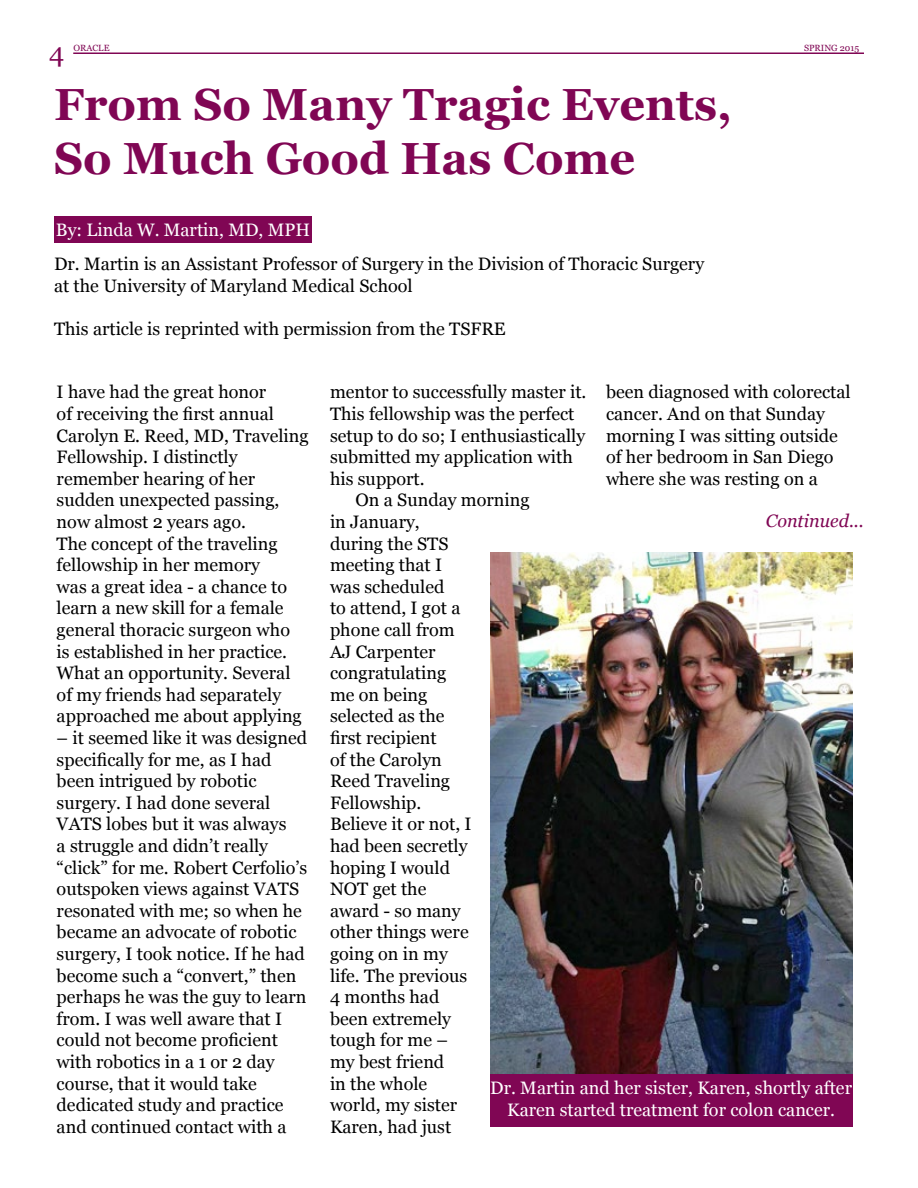
<style>
.page{position:relative;width:918px;height:1188px;background:#fff}
.page>*{position:absolute;margin:0;border:0;box-sizing:border-box;transform-origin:0 0}
.t1{font:700 45px/54px "Georgia";color:#800654}
.t2{font:27px "Georgia";color:#800654}
.t3{font:18px/21.6px "Georgia";color:#000}
.t4{font:18px/21.6px "Georgia";color:#fff;text-align:center}
.t5{font:italic 18px "Georgia";color:#800654}
.t6{font:9px "Georgia";color:#800654}
</style>
<div class="page">
<img style="left:490px;top:553px;width:362px;height:522px">
<div style="left:490px;top:1075px;width:362px;height:52px;background:#800654"></div>
<hr style="left:73px;top:52px;width:791px;height:2px;background:#800654">
<div style="left:54px;top:216px;width:258px;height:26px;background:#800654"></div>
<h2 class="t2" style="left:49px;top:38px;width:17px">4</h2>
<p class="t6" style="left:804px;top:43px;width:57px">SPRING 2015</p>
<p class="t6" style="left:73px;top:43px;width:38px">ORACLE</p>
<h1 class="t1" style="left:54px;top:77px;width:679px">From So Many Tragic Events,<br>So Much Good Has Come</h1>
<p class="t4" style="left:56px;top:219px;width:256px">By: Linda W. Martin, MD, MPH</p>
<p class="t3" style="left:54px;top:253px;width:652px">Dr. Martin is an Assistant Professor of Surgery in the Division of Thoracic Surgery at the University of Maryland Medical School</p>
<p class="t3" style="left:54px;top:318px;width:453px">This article is reprinted with permission from the TSFRE</p>
<p class="t3" style="left:57px;top:381px;width:254px">I have had the great honor<br>of receiving the first annual<br>Carolyn E. Reed, MD, Traveling<br>Fellowship. I distinctly remember hearing of her sudden unexpected passing, now almost 2 years ago.<br>The concept of the traveling fellowship in her memory<br>was a great idea - a chance to learn a new skill for a female general thoracic surgeon who<br>is established in her practice.<br>What an opportunity. Several of my friends had separately approached me about applying</p>
<p class="t3" style="left:57px;top:727px;width:252px">– it seemed like it was designed specifically for me, as I had been intrigued by robotic surgery. I had done several<br>VATS lobes but it was always<br>a struggle and didn’t really “click” for me. Robert Cerfolio’s outspoken views against VATS resonated with me; so when he became an advocate of robotic surgery, I took notice. If he had become such a “convert,” then perhaps he was the guy to learn from. I was well aware that I could not become proficient with robotics in a 1 or 2 day course, that it would take dedicated study and practice and continued contact with a</p>
<p class="t3" style="left:330px;top:381px;width:258px">mentor to successfully master it.</p>
<p class="t3" style="left:330px;top:403px;width:246px">This fellowship was the perfect</p>
<p class="t3" style="left:330px;top:425px;width:257px">setup to do so; I enthusiastically</p>
<p class="t3" style="left:330px;top:446px;width:244px">submitted my application with</p>
<p class="t3" style="left:330px;top:468px;width:96px">his support.</p>
<p class="t3" style="left:356px;top:489px;width:176px">On a Sunday morning</p>
<p class="t3" style="left:330px;top:511px;width:91px">in January,</p>
<p class="t3" style="left:330px;top:533px;width:120px">during the STS</p>
<p class="t3" style="left:330px;top:554px;width:114px">meeting that I</p>
<p class="t3" style="left:330px;top:576px;width:116px">was scheduled</p>
<p class="t3" style="left:330px;top:597px;width:132px">to attend, I got a</p>
<p class="t3" style="left:330px;top:619px;width:126px">phone call from</p>
<p class="t3" style="left:330px;top:641px;width:107px">AJ Carpenter</p>
<p class="t3" style="left:330px;top:662px;width:118px">congratulating</p>
<p class="t3" style="left:330px;top:684px;width:99px">me on being</p>
<p class="t3" style="left:330px;top:705px;width:116px">selected as the</p>
<p class="t3" style="left:330px;top:727px;width:108px">first recipient</p>
<p class="t3" style="left:330px;top:749px;width:113px">of the Carolyn</p>
<p class="t3" style="left:330px;top:770px;width:122px">Reed Traveling</p>
<p class="t3" style="left:330px;top:792px;width:93px">Fellowship.</p>
<p class="t3" style="left:330px;top:813px;width:143px">Believe it or not, I</p>
<p class="t3" style="left:330px;top:835px;width:139px">had been secretly</p>
<p class="t3" style="left:330px;top:857px;width:122px">hoping I would</p>
<p class="t3" style="left:330px;top:878px;width:98px">NOT get the</p>
<p class="t3" style="left:330px;top:900px;width:132px">award - so many</p>
<p class="t3" style="left:330px;top:921px;width:140px">other things were</p>
<p class="t3" style="left:330px;top:943px;width:119px">going on in my</p>
<p class="t3" style="left:330px;top:965px;width:139px">life. The previous</p>
<p class="t3" style="left:330px;top:986px;width:111px">4 months had</p>
<p class="t3" style="left:330px;top:1008px;width:123px">been extremely</p>
<p class="t3" style="left:330px;top:1029px;width:119px">tough for me –</p>
<p class="t3" style="left:330px;top:1051px;width:116px">my best friend</p>
<p class="t3" style="left:330px;top:1073px;width:99px">in the whole</p>
<p class="t3" style="left:330px;top:1094px;width:129px">world, my sister</p>
<p class="t3" style="left:330px;top:1116px;width:123px">Karen, had just</p>
<p class="t3" style="left:606px;top:381px;width:246px">been diagnosed with colorectal cancer. And on that Sunday morning I was sitting outside of her bedroom in San Diego where she was resting on a</p>
<p class="t5" style="left:766px;top:510px;width:99px">Continued...</p>
<p class="t4" style="left:490px;top:1077px;width:363px">Dr. Martin and her sister, Karen, shortly after<br>Karen started treatment for colon cancer.</p>
</div>
